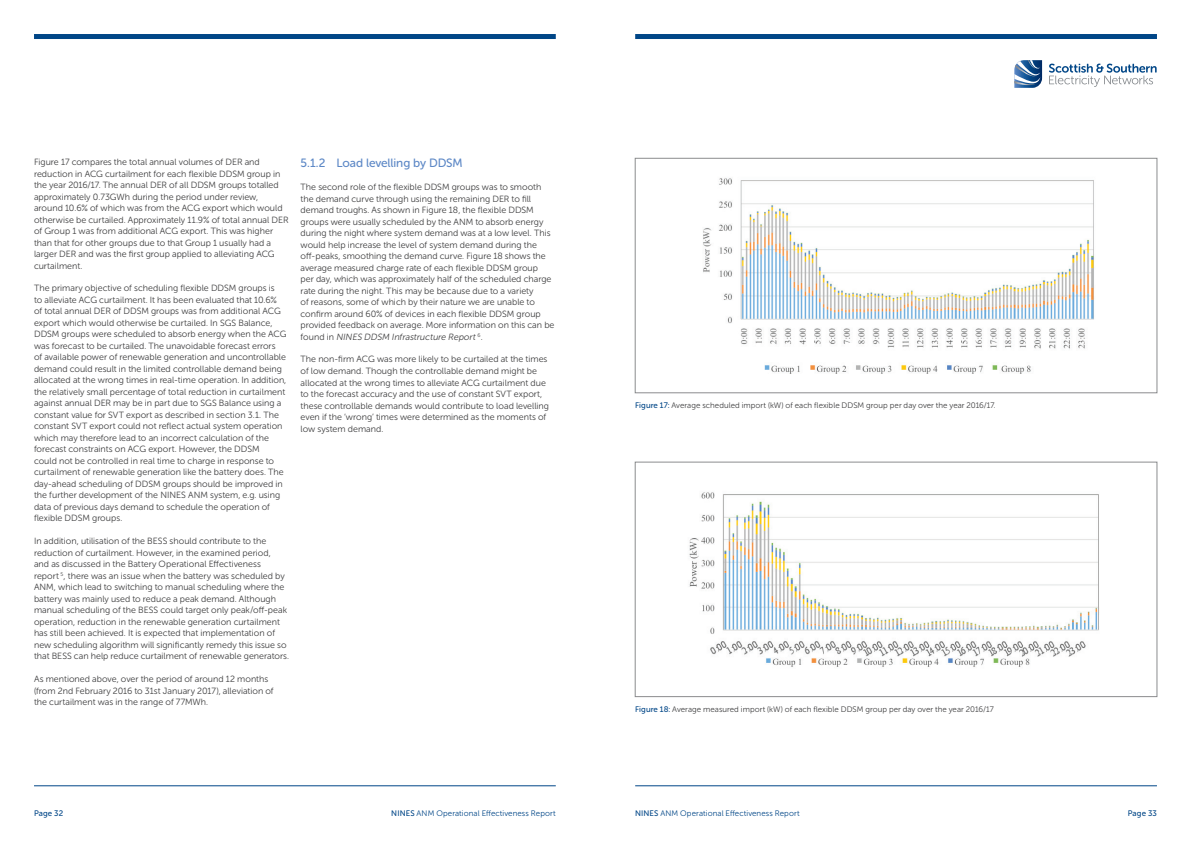
<style>
.page{position:relative;width:1191px;height:842px;background:#fff}
.page>*{position:absolute;margin:0;border:0;box-sizing:border-box;transform-origin:0 0}
.t1{font:12px "Museo Sans Rounded 500";letter-spacing:-.01em;color:#5d88c6}
.t2{font:9px/11.5px "Museo Sans Rounded 300";color:#3e3e3f}
.t3{font:8px "Museo Sans Rounded 300";letter-spacing:.005em;color:#3e3e3f}
.t4{font:8px "Museo Sans Rounded 300";letter-spacing:.015em;color:#004687}
.t5{font:8px "Museo Sans Rounded 500";letter-spacing:.01em;color:#004687}
.s1{font-style:italic}
.s2{font-family:"Museo Sans Rounded 500";color:#004687}
.s3{font-family:"Museo Sans Rounded 500"}
</style>
<div class="page">
<img style="left:703px;top:178px;width:391px;height:196px">
<div style="left:635px;top:158px;width:522px;height:235px;border:1px solid #8b8c8e"></div>
<img style="left:689px;top:492px;width:410px;height:175px">
<div style="left:635px;top:462px;width:522px;height:235px;border:1px solid #8b8c8e"></div>
<div style="left:34px;top:34px;width:522px;height:5px;background:#004687"></div>
<div style="left:635px;top:34px;width:522px;height:5px;background:#004687"></div>
<svg style="left:1014px;top:60px;width:28px;height:28px"></svg>
<svg style="left:1049px;top:64px;width:107px;height:23px"></svg>
<hr style="left:34px;top:785px;width:522px;height:1px;background:#004687">
<hr style="left:635px;top:785px;width:522px;height:1px;background:#004687">
<p class="t2" style="left:34px;top:156px;width:256px">Figure 17 compares the total annual volumes of DER and reduction in ACG curtailment for each flexible DDSM group in the year 2016/17. The annual DER of all DDSM groups totalled approximately 0.73GWh during the period under review, around 10.6% of which was from the ACG export which would otherwise be curtailed. Approximately 11.9% of total annual DER of Group 1 was from additional ACG export. This was higher than that for other groups due to that Group 1 usually had a larger DER and was the first group applied to alleviating ACG curtailment.</p>
<p class="t2" style="left:34px;top:283px;width:254px">The primary objective of scheduling flexible DDSM groups is<br>to alleviate ACG curtailment. It has been evaluated that 10.6% of total annual DER of DDSM groups was from additional ACG export which would otherwise be curt ailed. In SGS Balance, DDSM groups were scheduled to absorb energy when the ACG was forecast to be curtailed. The unavoidable forecast errors<br>of available power of renewable generation and uncontrollable demand could result in the limited controllable demand being allocated at the wrong times in real-time operation. In addition, the relatively small percentage of total reduction in curtailment against annual DER may be in part due to SGS Balance using a constant value for SVT export as described in section 3.1. The constant SVT export could not reflect actual system operation which may therefore lead to an incorrect calculation of the forecast constraints on ACG export. However, the DDSM<br>could not be controlled in real time to charge in response to curtailment of renewable generation like the battery does. The day-ahead scheduling of DDSM groups should be improved in the further development of the NINES ANM system, e.g. using data of previous days demand to schedule the operation of flexible DDSM groups.</p>
<p class="t2" style="left:34px;top:535px;width:257px">In addition, utilisation of the BESS should contribute to the reduction of curtailment. However, in the examined period,<br>and as discussed in the Battery Operational Effectiveness<br>report <sup>5</sup>, there was an issue when the battery was scheduled by ANM, which lead to switching to manual scheduling where the battery was mainly used to reduce a peak demand. Although manual scheduling of the BESS could target only peak/off-peak operation, reduction in the renewable generation curtailment has still been achieved. It is expected that implementation of new scheduling algorithm will significantly remedy this issue so that BESS can help reduce curtailment of renewable generators.</p>
<p class="t2" style="left:34px;top:673px;width:241px">As mentioned above, over the period of around 12 months (from 2nd February 2016 to 31st January 2017), alleviation of the curtailment was in the range of 77MWh.</p>
<h1 class="t1" style="left:300px;top:157px;width:164px">5.1.2 Load levelling by DDSM</h1>
<p class="t2" style="left:300px;top:181px;width:255px">The second role of the flexible DDSM groups was to smooth the demand curve through using the remaining DER to fill demand troughs. As shown in Figure 18, the flexible DDSM groups were usually scheduled by the ANM to absorb energy during the night where system demand was at a low level. This would help increase the level of system demand during the off-peaks, smoothing the demand curve. Figure 18 shows the average measured charge rate of each flexible DDSM group<br>per day, which was approximately half of the scheduled charge rate during the night. This may be because due to a variety<br>of reasons, some of which by their nature we are unable to confirm around 60% of devices in each flexible DDSM group provided feedback on average. More information on this can be fo u n d i n <span class="s1">NINES DDSM Infrastructure Report</span> <sup>6</sup> .</p>
<p class="t2" style="left:300px;top:354px;width:250px">The non-firm ACG was more likely to be curtailed at the times of low demand. Though the controllable demand might be allocated at the wrong times to alleviate ACG curtailment due to the forecast accuracy and the use of constant SVT export, these controllable demands would contribute to load levelling even if the ‘wrong’ times were determined as the moments of low system demand.</p>
<p class="t3" style="left:635px;top:401px;width:362px"><span class="s2">Figure 17:</span> Average scheduled import (kW) of each flexible DDSM group per day over the year 2016/17.</p>
<p class="t3" style="left:635px;top:705px;width:360px"><span class="s2">Figure 18:</span> Average measured import (kW) of each flexible DDSM group per day over the year 2016/17</p>
<p class="t5" style="left:34px;top:809px;width:31px">Page 32</p>
<p class="t4" style="left:391px;top:809px;width:166px"><span class="s3">NINES</span> ANM Operational Effectiveness Report</p>
<p class="t4" style="left:635px;top:809px;width:166px"><span class="s3">NINES</span> ANM Operational Effectiveness Report</p>
<p class="t5" style="left:1127px;top:809px;width:31px">Page 33</p>
</div>
